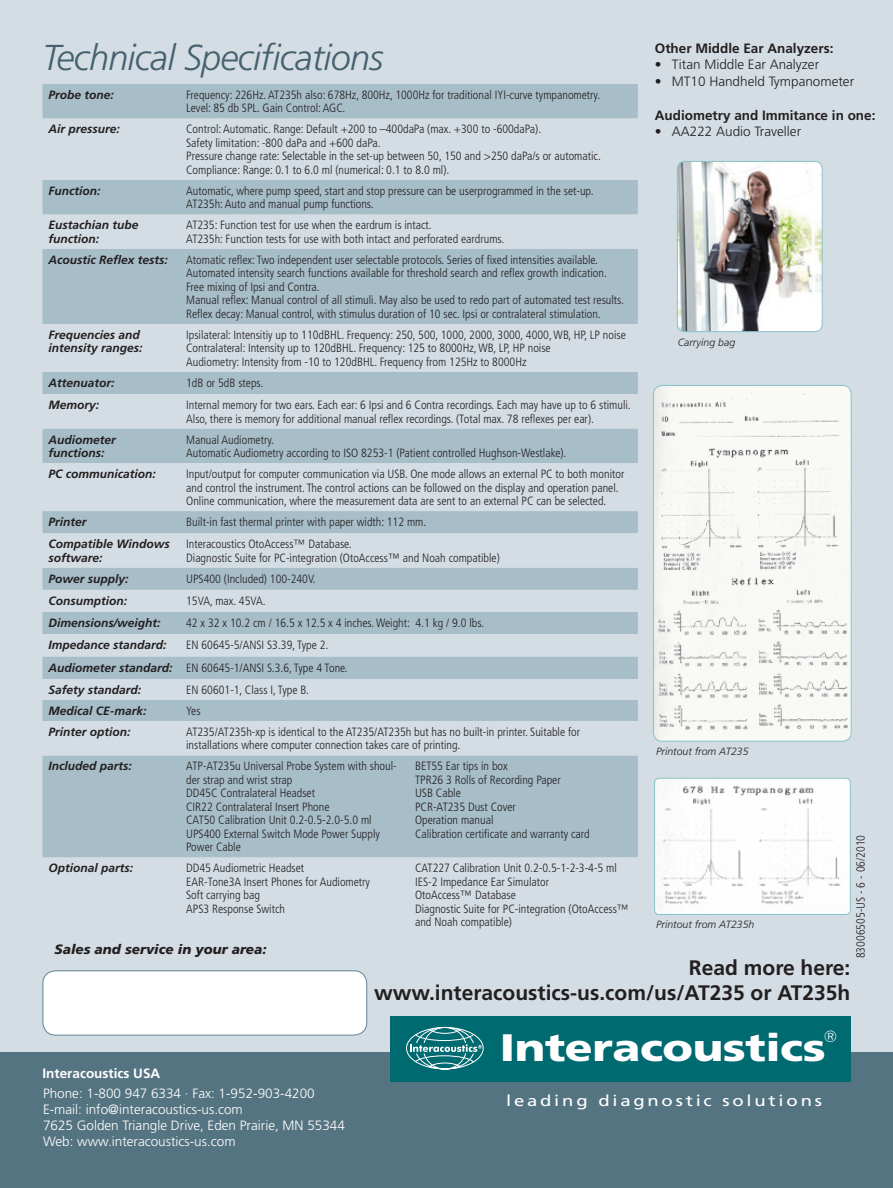
<style>
.page{position:relative;width:893px;height:1188px;background:#fff}
.page>*{position:absolute;margin:0;border:0;box-sizing:border-box;transform-origin:0 0}
.t1{font:900 38.25px "Frutiger LT";letter-spacing:-.01em;color:#fff;scale:1.2 1}
.t2{font:italic 300 36px "Frutiger LT";letter-spacing:-.02em;color:#46616e}
.t3{font:700 21px/25.2px "Frutiger LT";color:#231f20;text-align:right}
.t4{font:300 16.2px "Futura BT";color:#fff}
.t5{font:15.45px "Frutiger LT";letter-spacing:.15em;color:#fff;scale:1.2 1}
.t6{font:13.65px "Frutiger LT";color:#fff}
.t7{font:300 13.5px/16.2px "Frutiger LT";color:#fff}
.t8{font:300 13.5px "Frutiger LT";color:#231f20}
.t9{font:700 13.5px "Frutiger LT";color:#231f20}
.t10{font:italic 900 13.5px "Frutiger LT";color:#231f20}
.t11{font:700 13.5px "Frutiger LT";color:#fff}
.t12{font:300 condensed 12px/13.5px "Frutiger LT";color:#231f20}
.t13{font:italic 700 12px/13.5px "Frutiger LT";color:#231f20}
.t14{font:italic 300 10.5px "Frutiger LT";color:#231f20}
.s1{font-weight:700;font-style:italic;font-stretch:normal}
</style>
<div class="page">
<div style="left:0;top:0;width:893px;height:1052px;background:#d3dde3"></div>
<div style="left:43px;top:84px;width:595px;height:34px;background:#a7bdc8"></div>
<svg style="left:43px;top:118px;width:595px;height:814px;background:#beced6"></svg>
<div style="left:0;top:1052px;width:893px;height:136px;background:#557482"></div>
<div style="left:43px;top:971px;width:324px;height:64px;background:#fff;border-radius:13px"></div>
<div style="left:43px;top:970px;width:324px;height:65px;border:1px solid #638594;border-radius:13px"></div>
<div style="left:390px;top:1016px;width:460px;height:65px;background:#006a71"></div>
<svg style="left:406px;top:1027px;width:78px;height:42px"></svg>
<img style="left:654px;top:778px;width:196px;height:136px">
<div style="left:654px;top:778px;width:196px;height:137px;border:1px solid #86c3c8;border-radius:5px"></div>
<img style="left:653px;top:385px;width:198px;height:356px">
<div style="left:653px;top:385px;width:198px;height:356px;border:1px solid #86c3c8;border-radius:9px"></div>
<img style="left:677px;top:161px;width:145px;height:171px">
<div style="left:677px;top:161px;width:145px;height:171px;border:1px solid #86c3c8;border-radius:7px"></div>
<h2 class="t2" style="left:43px;top:37px;width:342px">Technical Specifications</h2>
<p class="t13" style="left:49px;top:88px;width:67px">Probe tone:</p>
<p class="t12" style="left:186px;top:88px;width:416px">Frequency: 226Hz. AT235h also: 678Hz, 800Hz, 1000Hz for traditional IYI-curve tympanometry.<br>Level: 85 db SPL. Gain Control: AGC.</p>
<p class="t13" style="left:49px;top:123px;width:73px">Air pressure:</p>
<p class="t12" style="left:186px;top:123px;width:416px">Control: Automatic. Range: Default +200 to –400daPa (max. +300 to -600daPa).<br>Safety limitation: -800 daPa and +600 daPa.<br>Pressure change rate: Selectable in the set-up between 50, 150 and &gt;250 daPa/s or automatic.<br>Compliance: Range: 0.1 to 6.0 ml (numerical: 0.1 to 8.0 ml).</p>
<p class="t13" style="left:49px;top:184px;width:53px">Function:</p>
<p class="t12" style="left:186px;top:184px;width:409px">Automatic, where pump speed, start and stop pressure can be userprogrammed in the set-up.<br>AT235h: Auto and manual pump functions.</p>
<p class="t13" style="left:49px;top:219px;width:92px">Eustachian tube function:</p>
<p class="t12" style="left:186px;top:219px;width:320px">AT235: Function test for use when the eardrum is intact.<br>AT235h: Function tests for use with both intact and perforated eardrums.</p>
<p class="t13" style="left:49px;top:253px;width:121px">Acoustic Reflex tests:</p>
<p class="t12" style="left:186px;top:253px;width:439px">Atomatic reflex: Two independent user selectable protocols. Series of fixed intensities available.<br>Automated intensity search functions available for threshold search and reflex growth indication.<br>Free mixing of Ipsi and Contra.<br>Manual reflex: Manual control of all stimuli. May also be used to redo part of automated test results.<br>Reflex decay: Manual control, with stimulus duration of 10 sec. Ipsi or contralateral stimulation.</p>
<p class="t13" style="left:49px;top:328px;width:96px">Frequencies and intensity ranges:</p>
<p class="t12" style="left:186px;top:328px;width:441px">Ipsilateral: Intensitiy up to 110dBHL. Frequency: 250, 500, 1000, 2000, 3000, 4000, WB, HP, LP noise<br>Contralateral: Intensity up to 120dBHL. Frequency: 125 to 8000Hz, WB, LP, HP noise<br>Audiometry: Intensity from -10 to 120dBHL. Frequency from 125Hz to 8000Hz</p>
<p class="t13" style="left:49px;top:376px;width:68px">Attenuator:</p>
<p class="t12" style="left:186px;top:376px;width:79px">1dB or 5dB steps.</p>
<p class="t13" style="left:49px;top:398px;width:52px">Memory:</p>
<p class="t12" style="left:186px;top:398px;width:446px">Internal memory for two ears. Each ear: 6 Ipsi and 6 Contra recordings. Each may have up to 6 stimuli.<br>Also, there is memory for additional manual reflex recordings. (Total max. 78 reflexes per ear).</p>
<p class="t13" style="left:49px;top:433px;width:69px">Audiometer functions:</p>
<p class="t12" style="left:186px;top:433px;width:382px">Manual Audiometry.<br>Automatic Audiometry according to ISO 8253-1 (Patient controlled Hughson-Westlake).</p>
<p class="t13" style="left:49px;top:467px;width:109px">PC communication:</p>
<p class="t12" style="left:186px;top:467px;width:440px">Input/output for computer communication via USB. One mode allows an external PC to both monitor and control the instrument. The control actions can be followed on the display and operation panel.<br>Online communication, where the measurement data are sent to an external PC can be selected.</p>
<p class="t13" style="left:49px;top:515px;width:40px">Printer</p>
<p class="t12" style="left:186px;top:515px;width:242px">Built-in fast thermal printer with paper width: 112 mm.</p>
<p class="t13" style="left:49px;top:537px;width:123px">Compatible Windows software:</p>
<p class="t12" style="left:186px;top:538px;width:315px">Interacoustics OtoAccess™ Database.<br>Diagnostic Suite for PC-integration (OtoAccess™ and Noah compatible)</p>
<p class="t13" style="left:49px;top:572px;width:82px">Power supply:</p>
<p class="t12" style="left:186px;top:572px;width:131px">UPS400 (Included) 100-240V.</p>
<p class="t13" style="left:49px;top:594px;width:80px">Consumption:</p>
<p class="t12" style="left:186px;top:594px;width:81px">15VA, max. 45VA.</p>
<p class="t13" style="left:49px;top:616px;width:114px">Dimensions/weight:</p>
<p class="t12" style="left:186px;top:616px;width:299px">42 x 32 x 10.2 cm / 16.5 x 12.5 x 4 inches. Weight: 4.1 kg / 9.0 lbs.</p>
<p class="t13" style="left:49px;top:638px;width:120px">Impedance standard:</p>
<p class="t12" style="left:49px;top:634px;width:301px;line-height:22.5px;text-indent:138px">EN 60645-5/ANSI S3.39, Type 2.<br><span class="s1">Audiometer standard:</span> EN 60645-1/ANSI S.3.6, Type 4 Tone.<br><span class="s1">Safety standard:</span></p>
<p class="t12" style="left:186px;top:683px;width:124px">EN 60601-1, Class I, Type B.</p>
<p class="t9" style="left:655px;top:41px;width:180px">Other Middle Ear Analyzers:</p>
<p class="t8" style="left:655px;top:57px;width:166px">• Titan Middle Ear Analyzer</p>
<p class="t8" style="left:655px;top:73px;width:201px">• MT10 Handheld Tympanometer</p>
<p class="t9" style="left:655px;top:107px;width:222px">Audiometry and Immitance in one:</p>
<p class="t8" style="left:655px;top:124px;width:148px">• AA222 Audio Traveller</p>
<p class="t14" style="left:678px;top:336px;width:59px">Carrying bag</p>
<p class="t13" style="left:49px;top:704px;width:100px">Medical CE-mark:</p>
<p class="t12" style="left:186px;top:704px;width:16px">Yes</p>
<p class="t13" style="left:49px;top:725px;width:84px">Printer option:</p>
<p class="t12" style="left:186px;top:725px;width:395px">AT235/AT235h-xp is identical to the AT235/AT235h but has no built-in printer. Suitable for installations where computer connection takes care of printing.</p>
<p class="t13" style="left:49px;top:760px;width:85px">Included parts:</p>
<p class="t12" style="left:186px;top:760px;width:212px">ATP-AT235u Universal Probe System with shoul&shy;der strap and wrist strap<br>DD45C Contralateral Headset<br>CIR22 Contralateral Insert Phone<br>CAT50 Calibration Unit 0.2-0.5-2.0-5.0 ml UPS400 External Switch Mode Power Supply Power Cable</p>
<p class="t12" style="left:415px;top:760px;width:176px">BET55 Ear tips in box<br>TPR26 3 Rolls of Recording Paper<br>USB Cable<br>PCR-AT235 Dust Cover<br>Operation manual<br>Calibration certificate and warranty card</p>
<p class="t13" style="left:49px;top:862px;width:86px">Optional parts:</p>
<p class="t12" style="left:186px;top:862px;width:185px">DD45 Audiometric Headset<br>EAR-Tone3A Insert Phones for Audiometry<br>Soft carrying bag<br>APS3 Response Switch</p>
<p class="t12" style="left:415px;top:862px;width:215px">CAT227 Calibration Unit 0.2-0.5-1-2-3-4-5 ml IES-2 Impedance Ear Simulator<br>OtoAccess™ Database<br>Diagnostic Suite for PC-integration (OtoAccess™ and Noah compatible)</p>
<p class="t14" style="left:656px;top:745px;width:94px">Printout from AT235</p>
<p class="t12" style="left:854px;top:958px;width:125px;rotate:-90deg">83006505-US - 6 - 06/2010</p>
<p class="t14" style="left:656px;top:918px;width:100px">Printout from AT235h</p>
<p class="t10" style="left:55px;top:941px;width:214px">Sales and service in your area:</p>
<h3 class="t3" style="left:374px;top:955px;width:478px">Read more here: www.interacoustics-us.com/us/AT235 or AT235h</h3>
<p class="t11" style="left:43px;top:1065px;width:119px">Interacoustics USA</p>
<p class="t7" style="left:43px;top:1085px;width:303px">Phone: 1-800 947 6334 · Fax: 1-952-903-4200<br>E-mail: info@interacoustics-us.com<br>7625 Golden Triangle Drive, Eden Prairie, MN 55344<br>Web: www.interacoustics-us.com</p>
<h1 class="t1" style="left:500px;top:1025px;width:273px">Interacoustics</h1>
<h3 class="t4" style="left:824px;top:1027px;width:15px">®</h3>
<p class="t6" style="left:811px;top:1047px;width:12px">®</p>
<p class="t5" style="left:506px;top:1091px;width:265px">leading diagnostic solutions</p>
</div>
